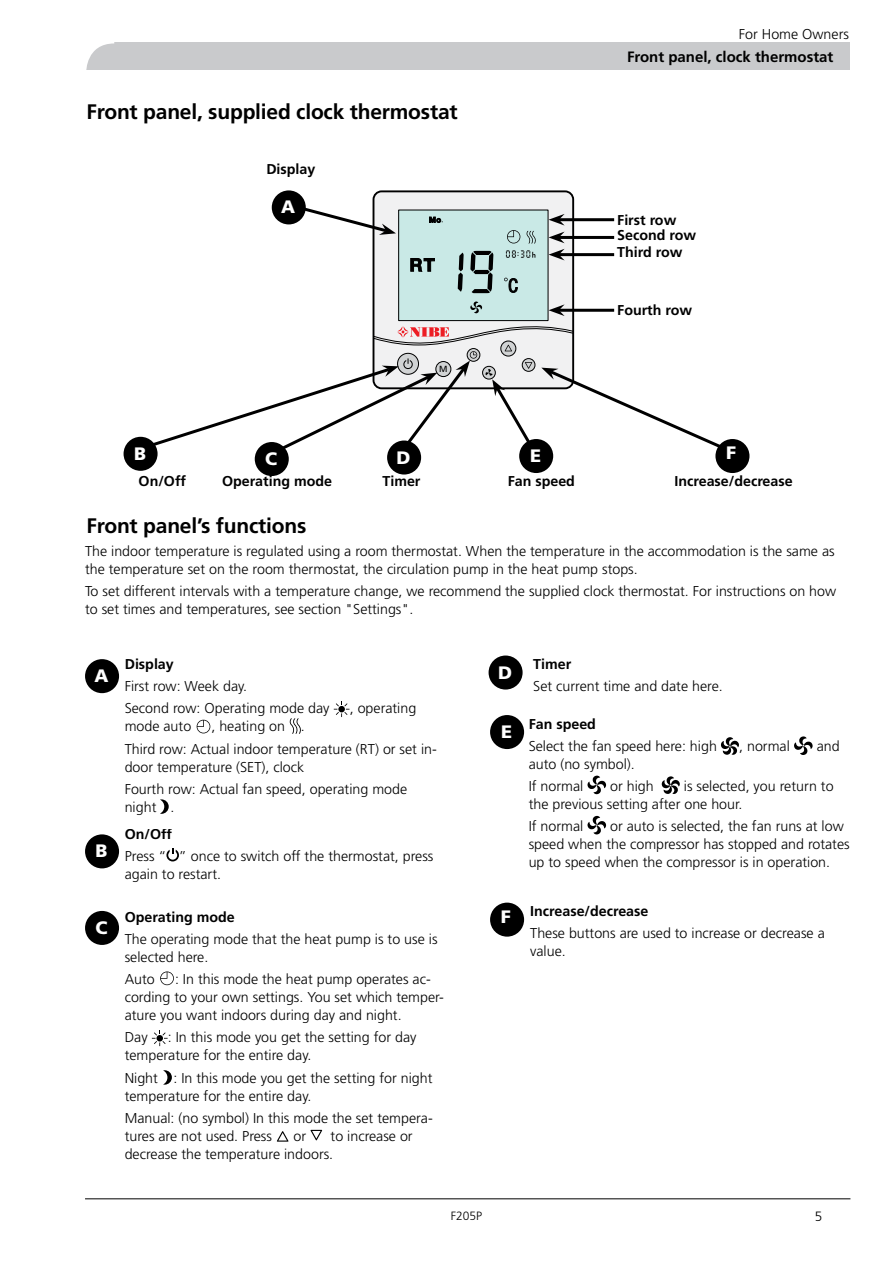
<style>
.page{position:relative;width:893px;height:1263px;background:#fff}
.page>*{position:absolute;margin:0;border:0;box-sizing:border-box;transform-origin:0 0}
.t1{font:700 21px "Frutiger";letter-spacing:-.01em;color:#000}
.t2{font:900 18px "Frutiger";color:#fff}
.t3{font:700 15px "Frutiger";color:#000}
.t4{font:300 14.25px/18px "Frutiger";color:#000}
.t5{font:700 14.25px/15.6px "Frutiger";color:#000}
.t6{font:13.95px "Frutiger";color:#000}
.t7{font:300 13.5px "Frutiger";color:#000}
.t8{font:300 12px "Frutiger";color:#000}
.t9{font:11.25px "Frutiger";color:#000}
.t10{font:10.8px "Frutiger";color:#000}
.t11{font:10.5px "Frutiger";color:#000}
.t12{font:9.15px "Frutiger";color:#000}
.t13{font:8.85px "Frutiger";color:#000}
</style>
<div class="page">
<div style="left:85px;top:43px;width:765px;height:27px;background:#c9cacc"></div>
<hr style="left:85px;top:1198px;width:765px;height:1px;background:#000">
<svg style="left:85px;top:43px;width:29px;height:27px"></svg>
<svg style="left:166px;top:848px;width:13px;height:13px"></svg>
<div style="left:85px;top:659px;width:34px;height:34px;background:#000;border-radius:50%"></div>
<svg style="left:160px;top:971px;width:14px;height:14px"></svg>
<svg style="left:152px;top:1031px;width:16px;height:15px"></svg>
<svg style="left:163px;top:1070px;width:9px;height:15px"></svg>
<svg style="left:277px;top:1131px;width:11px;height:11px"></svg>
<svg style="left:311px;top:1130px;width:11px;height:10px"></svg>
<div style="left:85px;top:834px;width:34px;height:34px;background:#000;border-radius:50%"></div>
<svg style="left:334px;top:702px;width:15px;height:15px"></svg>
<svg style="left:197px;top:720px;width:13px;height:13px"></svg>
<svg style="left:289px;top:718px;width:12px;height:16px"></svg>
<svg style="left:160px;top:799px;width:9px;height:15px"></svg>
<div style="left:489px;top:655px;width:34px;height:34px;background:#000;border-radius:50%"></div>
<div style="left:85px;top:911px;width:34px;height:34px;background:#000;border-radius:50%"></div>
<div style="left:490px;top:903px;width:34px;height:34px;background:#000;border-radius:50%"></div>
<div style="left:490px;top:715px;width:34px;height:34px;background:#000;border-radius:50%"></div>
<div style="left:373px;top:191px;width:200px;height:197px;background:#f1f1f2;border-radius:8px"></div>
<div style="left:399px;top:210px;width:149px;height:111px;background:#c9e9e6"></div>
<div style="left:373px;top:190px;width:201px;height:199px;border:2px solid #000;border-radius:8px"></div>
<svg style="left:526px;top:231px;width:10px;height:12px"></svg>
<svg style="left:507px;top:230px;width:13px;height:13px"></svg>
<svg style="left:506px;top:250px;width:29px;height:8px"></svg>
<svg style="left:429px;top:217px;width:14px;height:6px"></svg>
<svg style="left:410px;top:258px;width:25px;height:14px"></svg>
<svg style="left:470px;top:251px;width:23px;height:42px"></svg>
<svg style="left:458px;top:253px;width:6px;height:39px"></svg>
<svg style="left:504px;top:278px;width:14px;height:15px"></svg>
<svg style="left:288px;top:202px;width:108px;height:33px"></svg>
<div style="left:715px;top:439px;width:34px;height:34px;background:#000;border-radius:50%"></div>
<div style="left:519px;top:439px;width:34px;height:34px;background:#000;border-radius:50%"></div>
<div style="left:387px;top:440px;width:34px;height:34px;background:#000;border-radius:50%"></div>
<div style="left:255px;top:442px;width:34px;height:34px;background:#000;border-radius:50%"></div>
<div style="left:124px;top:437px;width:34px;height:34px;background:#000;border-radius:50%"></div>
<div style="left:272px;top:190px;width:34px;height:34px;background:#000;border-radius:50%"></div>
<hr style="left:559px;top:218px;width:55px;height:3px;background:#000">
<svg style="left:549px;top:214px;width:16px;height:12px"></svg>
<hr style="left:559px;top:236px;width:55px;height:3px;background:#000">
<svg style="left:549px;top:232px;width:16px;height:11px"></svg>
<hr style="left:559px;top:253px;width:55px;height:3px;background:#000">
<svg style="left:549px;top:249px;width:16px;height:11px"></svg>
<svg style="left:138px;top:301px;width:594px;height:155px"></svg>
<svg style="left:721px;top:737px;width:18px;height:18px"></svg>
<svg style="left:794px;top:736px;width:19px;height:19px"></svg>
<svg style="left:587px;top:776px;width:19px;height:18px"></svg>
<svg style="left:662px;top:776px;width:18px;height:18px"></svg>
<svg style="left:587px;top:816px;width:19px;height:18px"></svg>
<h1 class="t1" style="left:87px;top:100px;width:373px">Front panel, supplied clock thermostat</h1>
<p class="t5" style="left:266px;top:161px;width:51px">Display</p>
<p class="t2" style="left:281px;top:196px;width:16px">A</p>
<p class="t13" style="left:439px;top:364px;width:10px">M</p>
<p class="t4" style="left:739px;top:25px;width:112px">For Home Owners</p>
<p class="t3" style="left:627px;top:48px;width:208px">Front panel, clock thermostat</p>
<p class="t5" style="left:617px;top:212px;width:80px">First row<br>Second row</p>
<p class="t5" style="left:617px;top:245px;width:67px">Third row</p>
<p class="t5" style="left:617px;top:302px;width:76px">Fourth row</p>
<p class="t2" style="left:134px;top:443px;width:14px">B</p>
<p class="t2" style="left:265px;top:448px;width:14px">C</p>
<p class="t2" style="left:397px;top:446px;width:16px">D</p>
<p class="t2" style="left:530px;top:445px;width:12px">E</p>
<p class="t2" style="left:726px;top:442px;width:12px">F</p>
<p class="t5" style="left:139px;top:474px;width:49px">On/Off</p>
<p class="t5" style="left:222px;top:474px;width:112px">Operating mode</p>
<p class="t5" style="left:382px;top:473px;width:40px">Timer</p>
<p class="t5" style="left:508px;top:474px;width:69px">Fan speed</p>
<p class="t5" style="left:674px;top:473px;width:120px">Increase/decrease</p>
<h1 class="t1" style="left:87px;top:513px;width:221px">Front panel’s functions</h1>
<p class="t4" style="left:85px;top:542px;width:751px">The indoor temperature is regulated using a room thermostat. When the temperature in the accommodation is the same as the temperature set on the room thermostat, the circulation pump in the heat pump stops.</p>
<p class="t4" style="left:85px;top:583px;width:753px">To set different intervals with a temperature change, we recommend the supplied clock thermostat. For instructions on how to set times and temperatures, see section "Settings".</p>
<p class="t2" style="left:95px;top:665px;width:16px">A</p>
<p class="t2" style="left:96px;top:840px;width:14px">B</p>
<p class="t2" style="left:96px;top:917px;width:14px">C</p>
<p class="t5" style="left:125px;top:656px;width:51px">Display</p>
<p class="t4" style="left:125px;top:675px;width:206px;line-height:22.2px">First row: Week day.<br>Second row: Operating mode day</p>
<p class="t11" style="left:277px;top:749px;width:11px">M</p>
<p class="t4" style="left:350px;top:699px;width:68px">, operating</p>
<p class="t4" style="left:125px;top:717px;width:68px">mode auto</p>
<p class="t12" style="left:124px;top:761px;width:10px">M</p>
<p class="t4" style="left:211px;top:717px;width:75px">, heating on</p>
<p class="t4" style="left:125px;top:715px;width:314px;line-height:22.2px;text-indent:176px">.<br>Third row: Actual indoor temperature (RT) or set in-</p>
<p class="t4" style="left:125px;top:756px;width:284px;line-height:22.2px">door temperature (SET), clock<br>Fourth row: Actual fan speed, operating mode</p>
<p class="t4" style="left:125px;top:798px;width:33px">night</p>
<p class="t9" style="left:129px;top:848px;width:12px">M</p>
<p class="t10" style="left:179px;top:767px;width:12px">M</p>
<p class="t4" style="left:170px;top:798px;width:5px">.</p>
<p class="t5" style="left:125px;top:826px;width:49px">On/Off</p>
<p class="t4" style="left:125px;top:848px;width:310px">Press “ ” once to switch off the thermostat, press again to restart.</p>
<p class="t5" style="left:125px;top:909px;width:112px">Operating mode</p>
<p class="t4" style="left:125px;top:930px;width:314px">The operating mode that the heat pump is to use is selected here.</p>
<p class="t4" style="left:125px;top:970px;width:32px">Auto</p>
<p class="t4" style="left:125px;top:970px;width:321px;text-indent:50px">: In this mode the heat pump operates ac&shy;cording to your own settings. You set which temper&shy;ature you want indoors during day and night.</p>
<p class="t4" style="left:125px;top:1029px;width:24px">Day</p>
<p class="t4" style="left:125px;top:1029px;width:293px;text-indent:43px">: In this mode you get the setting for day temperature for the entire day.</p>
<p class="t4" style="left:125px;top:1069px;width:35px">Night</p>
<p class="t9" style="left:132px;top:1119px;width:12px">M</p>
<p class="t4" style="left:125px;top:1069px;width:309px;text-indent:49px">: In this mode you get the setting for night temperature for the entire day.</p>
<p class="t4" style="left:125px;top:1109px;width:310px">Manual: (no symbol) In this mode the set tempera&shy;tures are not used. Press</p>
<p class="t6" style="left:166px;top:1128px;width:15px">MM</p>
<p class="t4" style="left:293px;top:1127px;width:14px">or</p>
<p class="t4" style="left:125px;top:1127px;width:289px;text-indent:206px">to increase or decrease the temperature indoors.</p>
<p class="t2" style="left:498px;top:661px;width:16px">D</p>
<p class="t2" style="left:501px;top:721px;width:12px">E</p>
<p class="t2" style="left:501px;top:905px;width:12px">F</p>
<p class="t5" style="left:533px;top:656px;width:40px">Timer</p>
<p class="t4" style="left:533px;top:678px;width:191px">Set current time and date here.</p>
<p class="t5" style="left:529px;top:716px;width:69px">Fan speed</p>
<p class="t4" style="left:529px;top:737px;width:190px">Select the fan speed here: high</p>
<p class="t4" style="left:739px;top:737px;width:52px">, normal</p>
<p class="t4" style="left:817px;top:737px;width:24px">and</p>
<p class="t4" style="left:529px;top:753px;width:108px;line-height:22.2px">auto (no symbol).<br>If normal</p>
<p class="t4" style="left:529px;top:777px;width:306px;text-indent:155px">is selected, you return to the previous setting after one hour.</p>
<p class="t4" style="left:529px;top:818px;width:56px">If normal</p>
<p class="t4" style="left:610px;top:777px;width:45px">or high</p>
<p class="t6" style="left:719px;top:797px;width:15px">M</p>
<p class="t4" style="left:529px;top:818px;width:322px;text-indent:81px">or auto is selected, the fan runs at low speed when the compressor has stopped and rotates up to speed when the compressor is in operation.</p>
<p class="t6" style="left:660px;top:837px;width:15px">M</p>
<p class="t6" style="left:630px;top:837px;width:15px">M</p>
<p class="t5" style="left:530px;top:903px;width:120px">Increase/decrease</p>
<p class="t4" style="left:530px;top:925px;width:296px">These buttons are used to increase or decrease a value.</p>
<p class="t8" style="left:451px;top:1208px;width:33px">F205P</p>
<p class="t7" style="left:815px;top:1208px;width:9px">5</p>
</div>
